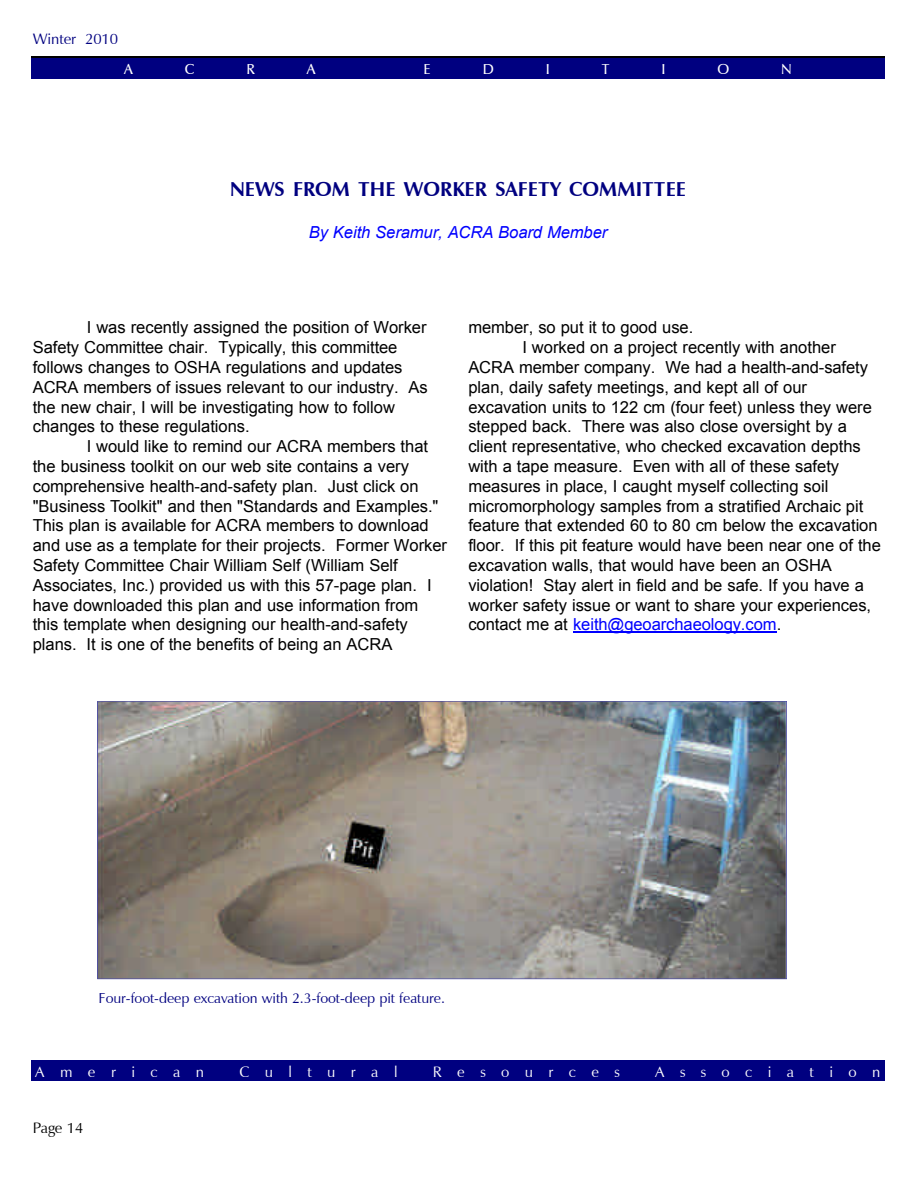
<style>
.page{position:relative;width:918px;height:1188px;background:#fff}
.page>*{position:absolute;margin:0;border:0;box-sizing:border-box;transform-origin:0 0}
.t1{font:700 20.1px "Zapf Humnst BT";color:#000080}
.t2{font:16.5px/19.8px "Arial";color:#000}
.t3{font:16.5px "Arial";letter-spacing:-.005em;color:#00f}
.t4{font:italic 16.5px "Arial";letter-spacing:-.005em;color:#00f}
.t5{font:15.15px "Zapf Humnst BT";letter-spacing:1.02em;color:#fff}
.t6{font:15.15px "Zapf Humnst BT";letter-spacing:-.005em;color:#000080}
.t7{font:15.15px "Zapf Humnst BT";letter-spacing:-.01em;color:#000}
.t8{font:14.4px "Zapf Humnst BT";letter-spacing:-.005em;color:#000080}
.t9{font:14.4px "Zapf Humnst Dm BT";color:#fff}
.s1{color:#000}
</style>
<div class="page">
<div style="left:31px;top:1061px;width:854px;height:20px;background:#000080"></div>
<div style="left:31px;top:56px;width:854px;height:21px;background:#000"></div>
<div style="left:31px;top:58px;width:854px;height:20px;background:#000080"></div>
<hr style="left:573px;top:632px;width:204px;height:1px;background:#00f">
<img style="left:97px;top:701px;width:690px;height:278px">
<p class="t6" style="left:33px;top:30px;width:87px">Winter 2010</p>
<p class="t9" style="left:124px;top:60px;width:10px">A</p>
<p class="t9" style="left:185px;top:60px;width:11px">C</p>
<p class="t9" style="left:246px;top:60px;width:10px">R</p>
<p class="t9" style="left:307px;top:60px;width:10px">A</p>
<p class="t9" style="left:424px;top:60px;width:9px">E</p>
<p class="t9" style="left:483px;top:60px;width:13px">D</p>
<p class="t9" style="left:546px;top:60px;width:6px">I</p>
<p class="t9" style="left:602px;top:60px;width:9px">T</p>
<p class="t9" style="left:661px;top:60px;width:6px">I</p>
<p class="t9" style="left:717px;top:60px;width:13px">O</p>
<p class="t9" style="left:781px;top:60px;width:12px">N</p>
<p class="t1" style="left:230px;top:177px;width:458px">NEWS FROM THE WORKER SAFETY COMMITTEE</p>
<p class="t4" style="left:309px;top:223px;width:300px">By Keith Seramur, ACRA Board Member</p>
<p class="t2" style="left:33px;top:318px;width:397px;text-indent:54px">I was recently assigned the position of Worker Safety Committee chair. Typically, this committee follows changes to OSHA regulations and updates ACRA members of issues relevant to our industry. As the new chair, I will be investigating how to follow changes to these regulations.</p>
<p class="t2" style="left:33px;top:437px;width:416px;text-indent:54px">I would like to remind our ACRA members that the business toolkit on our web site contains a very comprehensive health-and-safety plan. Just click on "Business Toolkit" and then "Standards and Examples." This plan is available for ACRA members to download and use as a template for their projects. Former Worker Safety Committee Chair William Self (William Self Associates, Inc.) provided us with this 57-page plan. I have downloaded this plan and use information from this template when designing our health-and-safety plans. It is one of the benefits of being an ACRA</p>
<p class="t2" style="left:468px;top:318px;width:227px">member, so put it to good use.</p>
<p class="t2" style="left:522px;top:338px;width:315px">I worked on a project recently with another</p>
<p class="t2" style="left:468px;top:357px;width:401px">ACRA member company. We had a health-and-safety</p>
<p class="t2" style="left:468px;top:377px;width:340px">plan, daily safety meetings, and kept all of our</p>
<p class="t2" style="left:468px;top:397px;width:405px">excavation units to 122 cm (four feet) unless they were</p>
<p class="t2" style="left:468px;top:417px;width:380px">stepped back. There was also close oversight by a</p>
<p class="t2" style="left:468px;top:437px;width:394px">client representative, who checked excavation depths</p>
<p class="t2" style="left:468px;top:456px;width:372px">with a tape measure. Even with all of these safety</p>
<p class="t2" style="left:468px;top:476px;width:362px">measures in place, I caught myself collecting soil</p>
<p class="t2" style="left:468px;top:496px;width:396px">micromorphology samples from a stratified Archaic pit</p>
<p class="t2" style="left:468px;top:516px;width:411px">feature that extended 60 to 80 cm below the excavation</p>
<p class="t2" style="left:468px;top:536px;width:414px">floor. If this pit feature would have been near one of the</p>
<p class="t2" style="left:468px;top:555px;width:365px">excavation walls, that would have been an OSHA</p>
<p class="t2" style="left:468px;top:575px;width:397px">violation! Stay alert in field and be safe. If you have a</p>
<p class="t2" style="left:468px;top:595px;width:404px">worker safety issue or want to share your experiences,</p>
<p class="t3" style="left:468px;top:615px;width:315px"><span class="s1">contact me at</span> keith@geoarchaeology.com<span class="s1">.</span></p>
<p class="t8" style="left:99px;top:989px;width:348px">Four-foot-deep excavation with 2.3-foot-deep pit feature.</p>
<p class="t5" style="left:35px;top:1063px;width:170px">American</p>
<p class="t5" style="left:239px;top:1063px;width:160px">Cultural</p>
<p class="t5" style="left:433px;top:1063px;width:188px">Resources</p>
<p class="t5" style="left:655px;top:1063px;width:227px">Association</p>
<p class="t7" style="left:33px;top:1119px;width:52px">Page 14</p>
</div>
